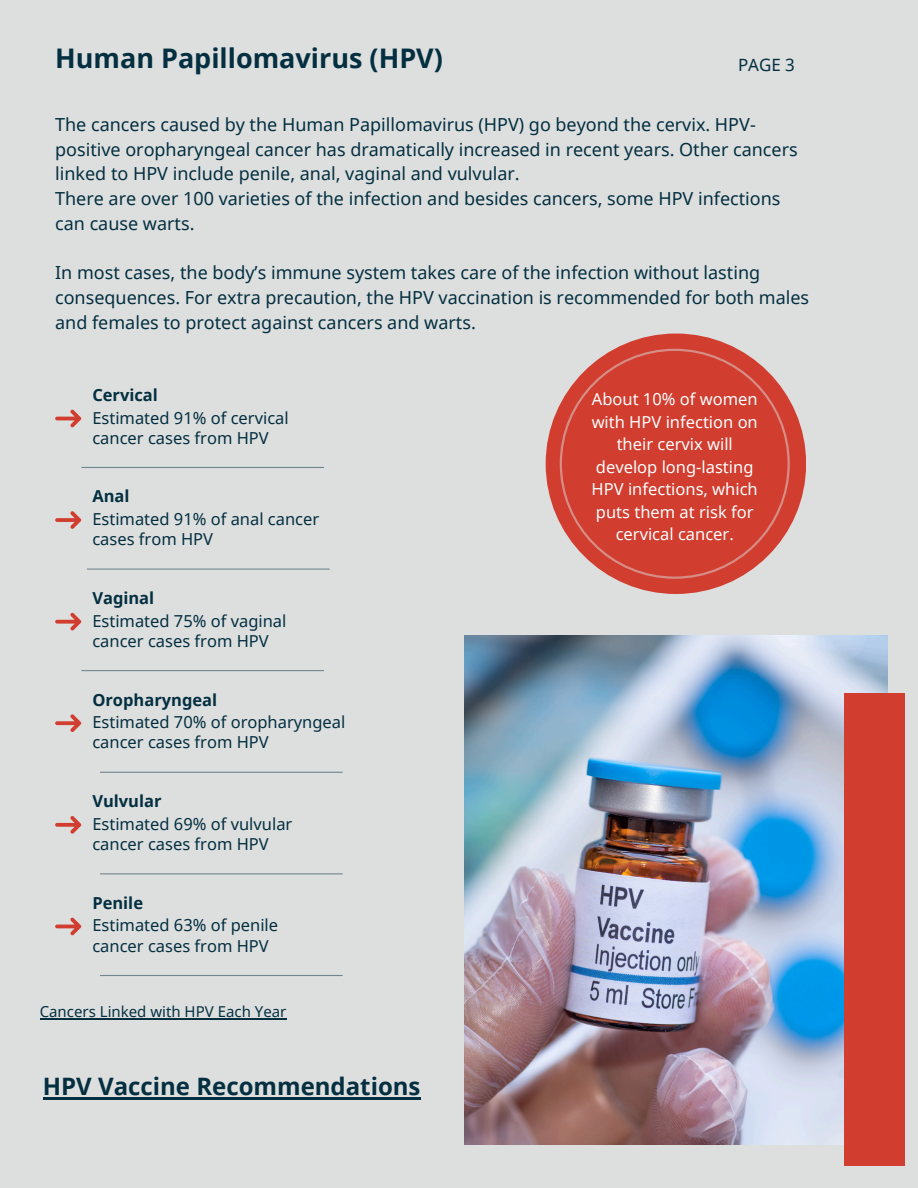
<style>
.page{position:relative;width:918px;height:1188px;background:#dddede}
.page>*{position:absolute;margin:0;border:0;box-sizing:border-box;transform-origin:0 0}
.t1{font:700 27px "Noto Sans";color:#032f40}
.t2{font:700 24px "Noto Sans";color:#032f40}
.t3{font:18px/24.8px "Noto Sans";color:#032f40}
.t4{font:16.95px "Noto Sans";color:#032f40}
.t5{font:16.5px/20.2px "Noto Sans";color:#032f40}
.t6{font:16.5px/22.5px "Noto Sans";color:#fff;text-align:center}
.t7{font:700 16.5px "Noto Sans";color:#032f40}
.t8{font:15px "Noto Sans";color:#032f40}
</style>
<div class="page">
<img style="left:464px;top:636px;width:424px;height:508px">
<div style="left:845px;top:693px;width:60px;height:472px;background:#d13d2f"></div>
<div style="left:546px;top:334px;width:260px;height:260px;background:#d13d2f;border-radius:50%"></div>
<svg style="left:560px;top:349px;width:230px;height:230px"></svg>
<svg style="left:55px;top:410px;width:26px;height:17px"></svg>
<hr style="left:82px;top:467px;width:242px;height:1px;background:#032f40">
<hr style="left:87px;top:569px;width:242px;height:1px;background:#032f40">
<svg style="left:55px;top:511px;width:26px;height:18px"></svg>
<svg style="left:55px;top:613px;width:26px;height:17px"></svg>
<hr style="left:82px;top:670px;width:242px;height:1px;background:#032f40">
<hr style="left:100px;top:772px;width:242px;height:1px;background:#032f40">
<svg style="left:55px;top:714px;width:26px;height:18px"></svg>
<hr style="left:100px;top:873px;width:242px;height:1px;background:#032f40">
<svg style="left:55px;top:816px;width:26px;height:18px"></svg>
<hr style="left:100px;top:975px;width:242px;height:1px;background:#032f40">
<svg style="left:55px;top:918px;width:26px;height:17px"></svg>
<hr style="left:40px;top:1018px;width:246px;height:1px;background:#032f40">
<hr style="left:43px;top:1098px;width:378px;height:2px;background:#032f40">
<h4 class="t1" style="left:55px;top:39px;width:389px">Human Papillomavirus (HPV)</h4>
<h5 class="t4" style="left:738px;top:53px;width:58px">PAGE 3</h5>
<h5 class="t3" style="left:55px;top:111px;width:744px">The cancers caused by the Human Papillomavirus (HPV) go beyond the cervix. HPV&shy;positive oropharyngeal cancer has dramatically increased in recent years. Other cancers linked to HPV include penile, anal, vaginal and vulvular.<br>There are over 100 varieties of the infection and besides cancers, some HPV infections can cause warts.</h5>
<p class="t3" style="left:55px;top:260px;width:756px">In most cases, the body’s immune system takes care of the infection without lasting consequences. For extra precaution, the HPV vaccination is recommended for both males and females to protect against cancers and warts.</p>
<h5 class="t7" style="left:92px;top:383px;width:67px">Cervical</h5>
<p class="t5" style="left:92px;top:407px;width:198px">Estimated 91% of cervical cancer cases from HPV</p>
<p class="t7" style="left:92px;top:485px;width:39px">Anal</p>
<h4 class="t5" style="left:92px;top:509px;width:228px">Estimated 91% of anal cancer cases from HPV</h4>
<h5 class="t7" style="left:92px;top:586px;width:63px">Vaginal</h5>
<p class="t5" style="left:92px;top:610px;width:196px">Estimated 75% of vaginal cancer cases from HPV</p>
<p class="t7" style="left:92px;top:688px;width:126px">Oropharyngeal</p>
<h4 class="t5" style="left:92px;top:712px;width:255px">Estimated 70% of oropharyngeal cancer cases from HPV</h4>
<h5 class="t7" style="left:92px;top:790px;width:71px">Vulvular</h5>
<p class="t5" style="left:92px;top:813px;width:202px">Estimated 69% of vulvular cancer cases from HPV</p>
<p class="t7" style="left:92px;top:891px;width:52px">Penile</p>
<h4 class="t5" style="left:92px;top:915px;width:187px">Estimated 63% of penile cancer cases from HPV</h4>
<h5 class="t8" style="left:40px;top:1001px;width:248px">Cancers Linked with HPV Each Year</h5>
<p class="t2" style="left:43px;top:1070px;width:379px">HPV Vaccine Recommendations</p>
<h3 class="t6" style="left:592px;top:387px;width:168px">About 10% of women with HPV infection on their cervix will develop long-lasting<br>HPV infections, which puts them at risk for cervical cancer.</h3>
</div>
